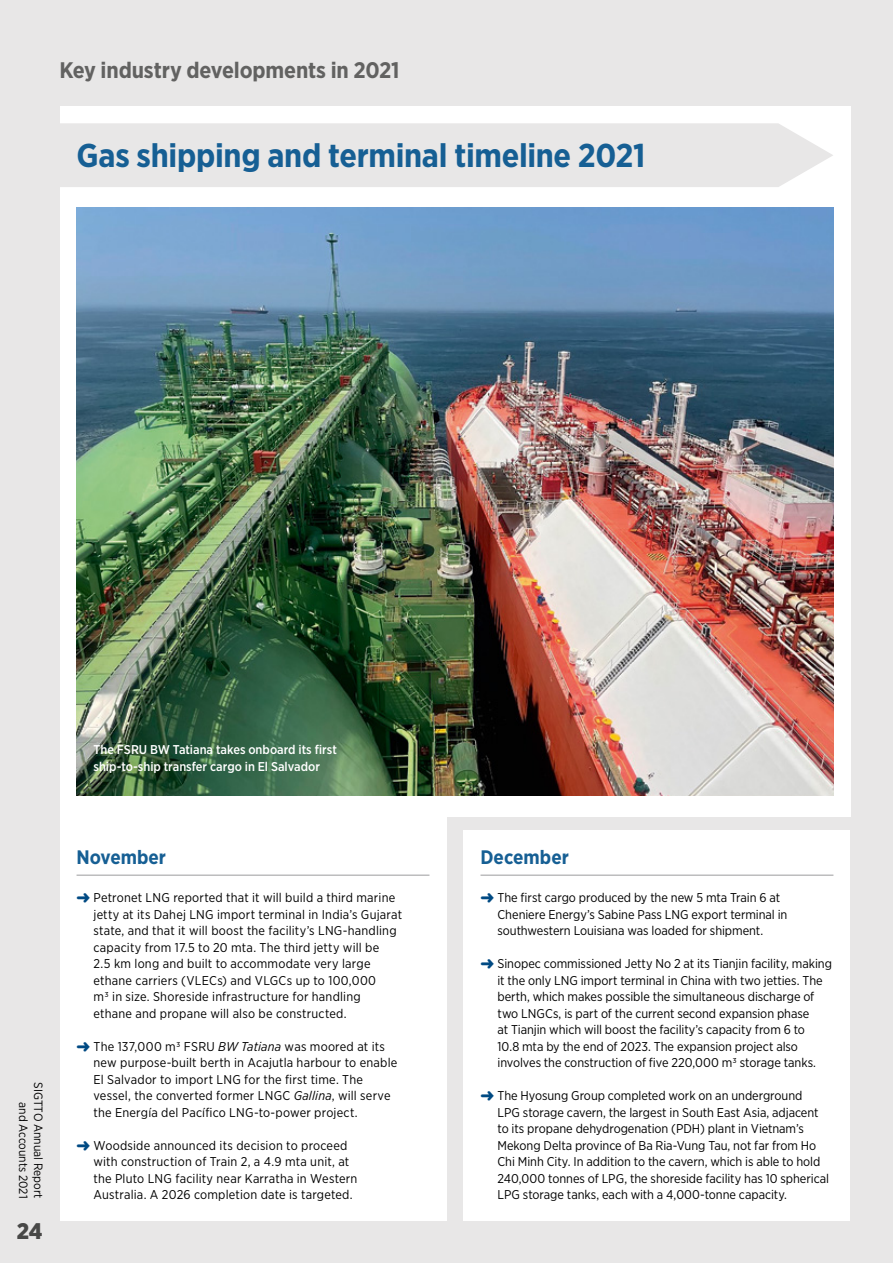
<style>
.page{position:relative;width:893px;height:1263px;background:#fff}
.page>*{position:absolute;margin:0;border:0;box-sizing:border-box;transform-origin:0 0}
.t1{font:700 33px "Gotham Narrow";letter-spacing:-.01em;color:#165f94}
.t2{font:700 22.5px "Gotham Narrow";letter-spacing:-.01em;color:#626261}
.t3{font:900 22.5px "Gotham Narrow";color:#484847}
.t4{font:700 19.5px "Gotham Narrow";color:#165f94}
.t5{font:12.75px/16.5px "Gotham Narrow";color:#000}
.t6{font:500 12.75px/16.5px "Gotham Narrow";color:#fff}
.t7{font:12px/15px "Gotham Narrow";color:#000;text-align:right}
.s1{font-style:italic}
</style>
<div class="page">
<div style="left:0;top:0;width:893px;height:106px;background:#e8e7e7"></div>
<div style="left:0;top:106px;width:60px;height:1157px;background:#e8e7e7"></div>
<div style="left:60px;top:106px;width:833px;height:1157px;background:#e8e7e7"></div>
<div style="left:420px;top:106px;width:430px;height:710px;background:#fff"></div>
<div style="left:463px;top:830px;width:387px;height:390px;background:#fff"></div>
<div style="left:60px;top:106px;width:386px;height:1114px;background:#fff"></div>
<div style="left:60px;top:123px;width:773px;height:64px;background:#e8e7e7"></div>
<img style="left:77px;top:207px;width:756px;height:588px">
<hr style="left:480px;top:875px;width:353px;height:1px;background:#9c9c9d">
<hr style="left:77px;top:875px;width:352px;height:1px;background:#9c9c9d">
<h2 class="t2" style="left:60px;top:55px;width:341px">Key industry developments in 2021</h2>
<h1 class="t1" style="left:77px;top:134px;width:570px">Gas shipping and terminal timeline 2021</h1>
<p class="t7" style="left:46px;top:1082px;width:118px;rotate:90deg">SIGTTO Annual Report and Accounts 2021</p>
<h2 class="t3" style="left:17px;top:1216px;width:27px">24</h2>
<p class="t6" style="left:94px;top:741px;width:245px">The FSRU BW Tatiana takes onboard its first ship-to-ship transfer cargo in El Salvador</p>
<h3 class="t4" style="left:77px;top:844px;width:91px">November</h3>
<p class="t5" style="left:94px;top:889px;width:310px">Petronet LNG reported that it will build a third marine jetty at its Dahej LNG import terminal in India’s Gujarat state, and that it will boost the facility’s LNG-handling capacity from 17.5 to 20 mta. The third jetty will be<br>2.5 km long and built to accommodate very large ethane carriers (VLECs) and VLGCs up to 100,000<br>m3 in size. Shoreside infrastructure for handling ethane and propane will also be constructed.</p>
<p class="t5" style="left:94px;top:1038px;width:305px">The 137,000 m3 FSRU <span class="s1">BW Tatiana</span> was moored at its new purpose-built berth in Acajutla harbour to enable El Salvador to import LNG for the first time. The vessel, the converted former LNGC <span class="s1">Gallina</span>, will serve the Energía del Pacífico LNG-to-power project.</p>
<p class="t5" style="left:94px;top:1137px;width:265px">Woodside announced its decision to proceed with construction of Train 2, a 4.9 mta unit, at the Pluto LNG facility near Karratha in Western Australia. A 2026 completion date is targeted.</p>
<h3 class="t4" style="left:480px;top:844px;width:90px">December</h3>
<p class="t5" style="left:497px;top:889px;width:291px">The first cargo produced by the new 5 mta Train 6 at<br>Cheniere Energy’s Sabine Pass LNG export terminal in southwestern Louisiana was loaded for shipment.</p>
<p class="t5" style="left:497px;top:955px;width:336px">Sinopec commissioned Jetty No 2 at its Tianjin facility, making it the only LNG import terminal in China with two jetties. The berth, which makes possible the simultaneous discharge of two LNGCs, is part of the current second expansion phase<br>at Tianjin which will boost the facility’s capacity from 6 to<br>10.8 mta by the end of 2023. The expansion project also involves the construction of five 220,000 m3 storage tanks.</p>
<p class="t5" style="left:497px;top:1087px;width:333px">The Hyosung Group completed work on an underground<br>LPG storage cavern, the largest in South East Asia, adjacent to its propane dehydrogenation (PDH) plant in Vietnam’s Mekong Delta province of Ba Ria-Vung Tau, not far from Ho Chi Minh City. In addition to the cavern, which is able to hold 240,000 tonnes of LPG, the shoreside facility has 10 spherical LPG storage tanks, each with a 4,000-tonne capacity.</p>
</div>
